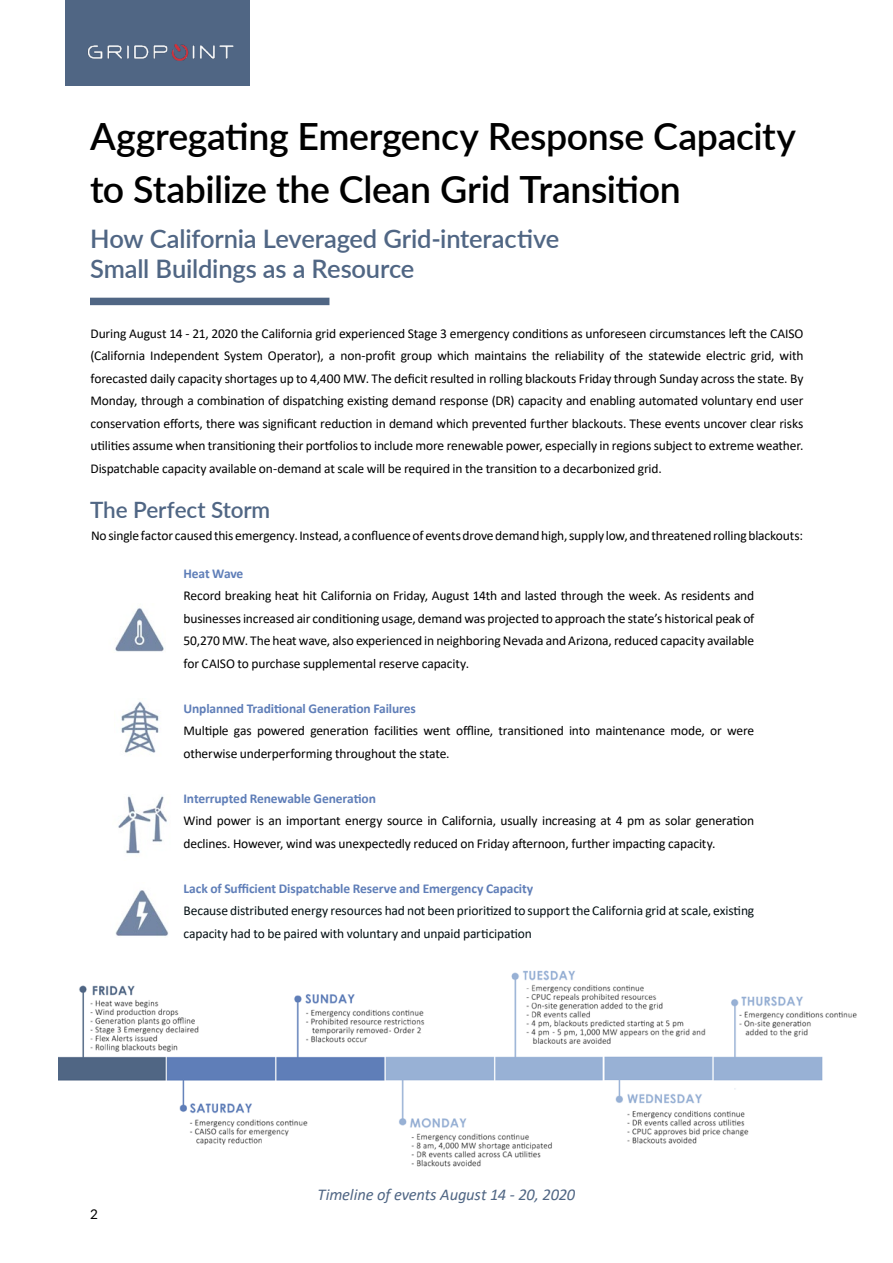
<style>
.page{position:relative;width:893px;height:1263px;background:#fff}
.page>*{position:absolute;margin:0;border:0;box-sizing:border-box;transform-origin:0 0}
.t1{font:600 37.5px/52.5px "Lato";letter-spacing:-.01em;color:#000}
.t2{font:600 25.5px/30px "Lato";letter-spacing:-.01em;color:#506684}
.t3{font:600 22.5px "Lato";letter-spacing:-.005em;color:#506684}
.t4{font:italic 16.5px "Calibri";letter-spacing:-.01em;color:#506684}
.t5{font:13.5px/22.5px "Calibri";letter-spacing:-.01em;color:#000;text-align:justify}
.t6{font:13.5px/22.5px "Calibri";letter-spacing:-.01em;color:#041014}
.t7{font:700 13.5px "Calibri";letter-spacing:-.01em;color:#5f7eb8}
.t8{font:13.5px "Lato";color:#000}
</style>
<div class="page">
<div style="left:65px;top:0;width:184px;height:86px;background:#506684"></div>
<img style="left:87px;top:44px;width:147px;height:17px">
<div style="left:90px;top:298px;width:239px;height:7px;background:#506684"></div>
<img style="left:115px;top:608px;width:49px;height:44px">
<img style="left:121px;top:701px;width:38px;height:52px">
<img style="left:118px;top:796px;width:49px;height:58px">
<img style="left:115px;top:890px;width:53px;height:46px">
<img style="left:59px;top:970px;width:798px;height:197px">
<h1 class="t1" style="left:90px;top:109px;width:707px">Aggregating Emergency Response Capacity to Stabilize the Clean Grid Transition</h1>
<h2 class="t2" style="left:90px;top:222px;width:471px">How California Leveraged Grid-interactive<br>Small Buildings as a Resource</h2>
<p class="t5" style="left:91px;top:321px;width:714px">During August 14 - 21, 2020 the California grid experienced Stage 3 emergency conditions as unforeseen circumstances left the CAISO (California Independent System Operator), a non-profit group which maintains the reliability of the statewide electric grid, with forecasted daily capacity shortages up to 4,400 MW. The deficit resulted in rolling blackouts Friday through Sunday across the state. By Monday, through a combination of dispatching existing demand response (DR) capacity and enabling automated voluntary end user conservation efforts, there was significant reduction in demand which prevented further blackouts. These events uncover clear risks utilities assume when transitioning their portfolios to include more renewable power, especially in regions subject to extreme weather.<br>Dispatchable capacity available on-demand at scale will be required in the transition to a decarbonized grid.</p>
<h3 class="t3" style="left:90px;top:493px;width:182px">The Perfect Storm</h3>
<p class="t5" style="left:91px;top:524px;width:713px">No single factor caused this emergency. Instead, a confluence of events drove demand high, supply low, and threatened rolling blackouts:</p>
<p class="t7" style="left:183px;top:564px;width:61px">Heat Wave</p>
<p class="t5" style="left:183px;top:584px;width:572px">Record breaking heat hit California on Friday, August 14th and lasted through the week. As residents and businesses increased air conditioning usage, demand was projected to approach the state’s historical peak of 50,270 MW. The heat wave, also experienced in neighboring Nevada and Arizona, reduced capacity available for CAISO to purchase supplemental reserve capacity.</p>
<p class="t7" style="left:183px;top:699px;width:234px">Unplanned Traditional Generation Failures</p>
<p class="t5" style="left:183px;top:719px;width:572px">Multiple gas powered generation facilities went offline, transitioned into maintenance mode, or were otherwise underperforming throughout the state.</p>
<p class="t7" style="left:183px;top:789px;width:194px">Interrupted Renewable Generation</p>
<p class="t5" style="left:183px;top:809px;width:572px">Wind power is an important energy source in California, usually increasing at 4 pm as solar generation declines. However, wind was unexpectedly reduced on Friday afternoon, further impacting capacity.</p>
<p class="t7" style="left:183px;top:879px;width:351px">Lack of Sufficient Dispatchable Reserve and Emergency Capacity</p>
<p class="t6" style="left:183px;top:899px;width:572px">Because distributed energy resources had not been prioritized to support the California grid at scale, existing capacity had to be paired with voluntary and unpaid participation</p>
<p class="t8" style="left:90px;top:1204px;width:9px">2</p>
<p class="t4" style="left:318px;top:1183px;width:259px">Timeline of events August 14 - 20, 2020</p>
</div>
